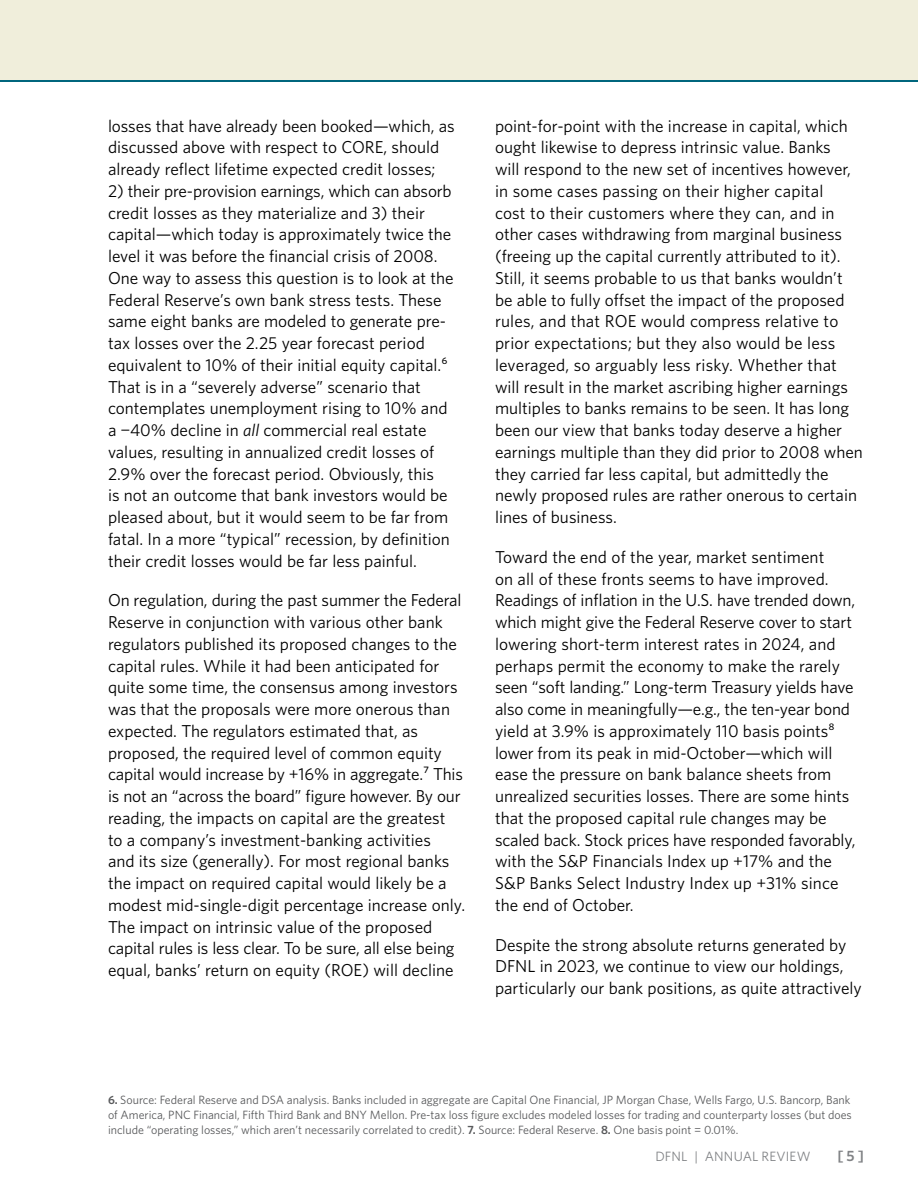
<style>
.page{position:relative;width:918px;height:1188px;background:#fff}
.page>*{position:absolute;margin:0;border:0;box-sizing:border-box;transform-origin:0 0}
.t1{font:17.25px/21.8px "Whitney";color:#000}
.t2{font:600 15px "Whitney";color:#808285}
.t3{font:13.5px "Whitney";letter-spacing:.01em;color:#808285}
.t4{font:12px/15px "Whitney";color:#58595b;text-align:justify}
.s1{font-style:italic}
.s2{font-weight:600}
</style>
<div class="page">
<div style="left:0;top:0;width:918px;height:80px;background:#f0eedb"></div>
<hr style="left:0;top:80px;width:918px;height:2px;background:#00667d">
<p class="t1" style="left:108px;top:114px;width:348px">losses that have already been booked—which, as discussed above with respect to CORE, should already reflect lifetime expected credit losses;</p>
<p class="t1" style="left:108px;top:180px;width:347px">2) their pre-provision earnings, which can absorb credit losses as they materialize and 3) their capital—which today is approximately twice the level it was before the financial crisis of 2008.<br>One way to assess this question is to look at the Federal Reserve’s own bank stress tests. These same eight banks are modeled to generate pre&shy;tax losses over the 2.25 year forecast period equivalent to 10% of their initial equity capital.6<br>That is in a “severely adverse” scenario that contemplates unemployment rising to 10% and a −40% decline in <span class="s1">all</span> commercial real estate values, resulting in annualized credit losses of 2.9% over the forecast period. Obviously, this<br>is not an outcome that bank investors would be pleased about, but it would seem to be far from fatal. In a more “typical” recession, by definition their credit losses would be far less painful.</p>
<p class="t1" style="left:108px;top:589px;width:359px">On regulation, during the past summer the Federal Reserve in conjunction with various other bank regulators published its proposed changes to the capital rules. While it had been anticipated for quite some time, the consensus among investors was that the proposals were more onerous than expected. The regulators estimated that, as proposed, the required level of common equity capital would increase by +16% in aggregate.7 This is not an “across the board” figure however. By our reading, the impacts on capital are the greatest<br>to a company’s investment-banking activities<br>and its size (generally). For most regional banks the impact on required capital would likely be a modest mid-single-digit percentage increase only.<br>The impact on intrinsic value of the proposed capital rules is less clear. To be sure, all else being equal, banks’ return on equity (ROE) will decline</p>
<p class="t1" style="left:495px;top:114px;width:370px">point-for-point with the increase in capital, which ought likewise to depress intrinsic value. Banks<br>will respond to the new set of incentives however, in some cases passing on their higher capital<br>cost to their customers where they can, and in other cases withdrawing from marginal business (freeing up the capital currently attributed to it).<br>Still, it seems probable to us that banks wouldn’t be able to fully offset the impact of the proposed rules, and that ROE would compress relative to prior expectations; but they also would be less leveraged, so arguably less risky. Whether that will result in the market ascribing higher earnings multiples to banks remains to be seen. It has long been our view that banks today deserve a higher earnings multiple than they did prior to 2008 when they carried far less capital, but admittedly the newly proposed rules are rather onerous to certain lines of business.</p>
<p class="t1" style="left:495px;top:546px;width:362px">Toward the end of the year, market sentiment<br>on all of these fronts seems to have improved.<br>Readings of inflation in the U.S. have trended down, which might give the Federal Reserve cover to start lowering short-term interest rates in 2024, and perhaps permit the economy to make the rarely seen “soft landing.” Long-term Treasury yields have also come in meaningfully—e.g., the ten-year bond yield at 3.9% is approximately 110 basis points8 lower from its peak in mid-October—which will ease the pressure on bank balance sheets from unrealized securities losses. There are some hints that the proposed capital rule changes may be scaled back. Stock prices have responded favorably, with the S&amp;P Financials Index up +17% and the S&amp;P Banks Select Industry Index up +31% since the end of October.</p>
<p class="t1" style="left:495px;top:933px;width:368px">Despite the strong absolute returns generated by<br>DFNL in 2023, we continue to view our holdings, particularly our bank positions, as quite attractively</p>
<p class="t4" style="left:108px;top:1092px;width:745px"><span class="s2">6.</span> Source: Federal Reserve and DSA analysis. Banks included in aggregate are Capital One Financial, JP Morgan Chase, Wells Fargo, U.S. Bancorp, Bank of America, PNC Financial, Fifth Third Bank and BNY Mellon. Pre-tax loss figure excludes modeled losses for trading and counterparty losses (but does include “operating losses,” which aren’t necessarily correlated to credit). <span class="s2">7.</span> Source: Federal Reserve. <span class="s2">8.</span> One basis point = 0.01%.</p>
<p class="t3" style="left:655px;top:1147px;width:157px">DFNL | ANNUAL REVIEW</p>
<p class="t2" style="left:838px;top:1146px;width:28px">[ 5 ]</p>
</div>
